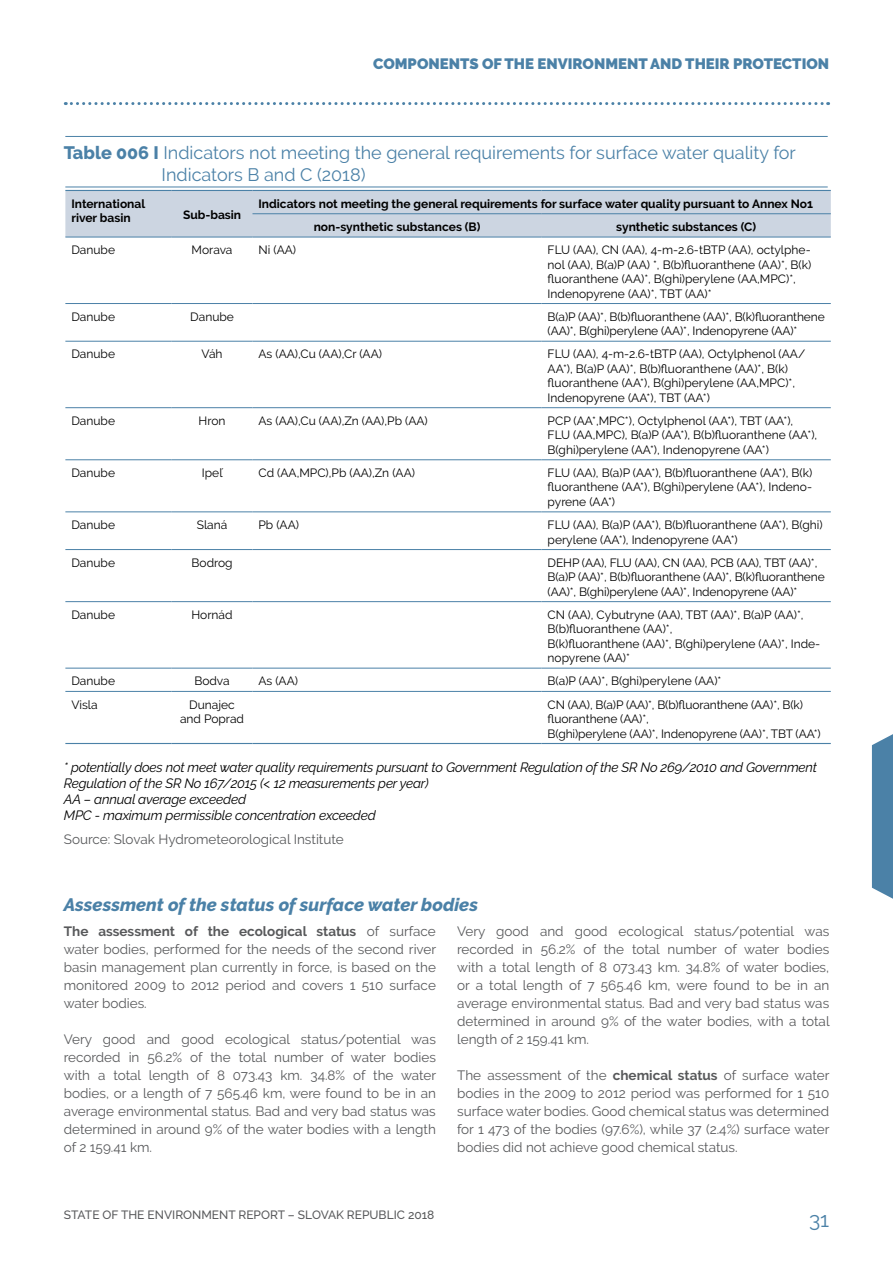
<style>
.page{position:relative;width:893px;height:1263px;background:#fff}
.page>*{position:absolute;margin:0;border:0;box-sizing:border-box;transform-origin:0 0}
.t1{font:21px "Raleway";color:#4b81a7}
.t2{font:18px/21.6px "Raleway";color:#4b81a7}
.t3{font:italic 800 18px "Raleway";color:#4b81a7}
.t4{font:900 15px "Raleway";color:#4b81a7}
.t5{font:13.5px/18px "Raleway";color:#58595b;text-align:justify}
.t6{font:italic 13.5px/16.2px "Raleway";letter-spacing:-.015em;color:#000}
.t7{font:12px/14.4px "Raleway";color:#000}
.t8{font:700 12px/14.4px "Raleway";color:#000}
.t9{font:500 12px "Raleway";color:#58595b}
.s1{font-weight:800}
.s2{font-weight:700}
</style>
<div class="page">
<svg style="left:65px;top:102px;width:764px;height:3px"></svg>
<svg style="left:872px;top:734px;width:21px;height:165px;background:#5789ad"></svg>
<hr style="left:65px;top:136px;width:763px;height:1px;background:#4b81a7">
<hr style="left:65px;top:187px;width:763px;height:1px;background:#4b81a7">
<div style="left:65px;top:191px;width:766px;height:46px;background:#ccd5e1"></div>
<hr style="left:65px;top:190px;width:107px;height:1px;background:#4b81a7">
<hr style="left:172px;top:190px;width:80px;height:1px;background:#4b81a7">
<hr style="left:252px;top:190px;width:290px;height:1px;background:#4b81a7">
<hr style="left:542px;top:190px;width:289px;height:1px;background:#4b81a7">
<hr style="left:65px;top:743px;width:107px;height:1px;background:#4b81a7">
<hr style="left:172px;top:743px;width:80px;height:1px;background:#4b81a7">
<hr style="left:252px;top:743px;width:290px;height:1px;background:#4b81a7">
<hr style="left:542px;top:743px;width:289px;height:1px;background:#4b81a7">
<hr style="left:252px;top:213px;width:290px;height:1px;background:#4b81a7">
<hr style="left:542px;top:213px;width:289px;height:1px;background:#4b81a7">
<hr style="left:65px;top:237px;width:107px;height:1px;background:#4b81a7">
<hr style="left:172px;top:237px;width:80px;height:1px;background:#4b81a7">
<hr style="left:252px;top:237px;width:290px;height:1px;background:#4b81a7">
<hr style="left:542px;top:237px;width:289px;height:1px;background:#4b81a7">
<hr style="left:65px;top:303px;width:107px;height:1px;background:#4b81a7">
<hr style="left:172px;top:303px;width:80px;height:1px;background:#4b81a7">
<hr style="left:252px;top:303px;width:290px;height:1px;background:#4b81a7">
<hr style="left:542px;top:303px;width:289px;height:1px;background:#4b81a7">
<hr style="left:65px;top:341px;width:107px;height:1px;background:#4b81a7">
<hr style="left:172px;top:341px;width:80px;height:1px;background:#4b81a7">
<hr style="left:252px;top:341px;width:290px;height:1px;background:#4b81a7">
<hr style="left:542px;top:341px;width:289px;height:1px;background:#4b81a7">
<hr style="left:65px;top:407px;width:107px;height:1px;background:#4b81a7">
<hr style="left:172px;top:407px;width:80px;height:1px;background:#4b81a7">
<hr style="left:252px;top:407px;width:290px;height:1px;background:#4b81a7">
<hr style="left:542px;top:407px;width:289px;height:1px;background:#4b81a7">
<hr style="left:65px;top:459px;width:107px;height:1px;background:#4b81a7">
<hr style="left:172px;top:459px;width:80px;height:1px;background:#4b81a7">
<hr style="left:252px;top:459px;width:290px;height:1px;background:#4b81a7">
<hr style="left:542px;top:459px;width:289px;height:1px;background:#4b81a7">
<hr style="left:65px;top:512px;width:107px;height:1px;background:#4b81a7">
<hr style="left:172px;top:512px;width:80px;height:1px;background:#4b81a7">
<hr style="left:252px;top:512px;width:290px;height:1px;background:#4b81a7">
<hr style="left:542px;top:512px;width:289px;height:1px;background:#4b81a7">
<hr style="left:65px;top:549px;width:107px;height:1px;background:#4b81a7">
<hr style="left:172px;top:549px;width:80px;height:1px;background:#4b81a7">
<hr style="left:252px;top:549px;width:290px;height:1px;background:#4b81a7">
<hr style="left:542px;top:549px;width:289px;height:1px;background:#4b81a7">
<hr style="left:65px;top:601px;width:107px;height:1px;background:#4b81a7">
<hr style="left:172px;top:601px;width:80px;height:1px;background:#4b81a7">
<hr style="left:252px;top:601px;width:290px;height:1px;background:#4b81a7">
<hr style="left:542px;top:601px;width:289px;height:1px;background:#4b81a7">
<hr style="left:65px;top:668px;width:107px;height:1px;background:#4b81a7">
<hr style="left:172px;top:668px;width:80px;height:1px;background:#4b81a7">
<hr style="left:252px;top:668px;width:290px;height:1px;background:#4b81a7">
<hr style="left:542px;top:668px;width:289px;height:1px;background:#4b81a7">
<hr style="left:65px;top:691px;width:107px;height:1px;background:#4b81a7">
<hr style="left:172px;top:691px;width:80px;height:1px;background:#4b81a7">
<hr style="left:252px;top:691px;width:290px;height:1px;background:#4b81a7">
<hr style="left:542px;top:691px;width:289px;height:1px;background:#4b81a7">
<p class="t4" style="left:373px;top:55px;width:457px">COMPONENTS OF THE ENVIRONMENT AND THEIR PROTECTION</p>
<h2 class="t2" style="left:162px;top:142px;width:636px;text-indent:-98px"><span class="s1">Table 006 I</span> Indicators not meeting the general requirements for surface water quality for<br>Indicators B and C (2018)</h2>
<p class="t8" style="left:71px;top:196px;width:75px">International river basin</p>
<p class="t8" style="left:183px;top:208px;width:60px">Sub-basin</p>
<p class="t8" style="left:314px;top:192px;width:501px;line-height:23.2px;text-indent:-55px">Indicators not meeting the general requirements for surface water quality pursuant to Annex No1 non-synthetic substances (B)</p>
<p class="t8" style="left:616px;top:220px;width:141px">synthetic substances (C)</p>
<p class="t7" style="left:71px;top:243px;width:45px">Danube</p>
<p class="t7" style="left:192px;top:243px;width:42px">Morava</p>
<p class="t7" style="left:258px;top:243px;width:39px">Ni (AA)</p>
<p class="t7" style="left:548px;top:243px;width:265px">FLU (AA), CN (AA), 4-m-2.6-tBTP (AA), octylphe&shy;nol (AA), B(a)P (AA) *, B(b)fluoranthene (AA)*, B(k) fluoranthene (AA)*, B(ghi)perylene (AA,MPC)*, Indenopyrene (AA)*, TBT (AA)*</p>
<p class="t7" style="left:71px;top:309px;width:45px">Danube</p>
<p class="t7" style="left:190px;top:309px;width:45px">Danube</p>
<p class="t7" style="left:548px;top:309px;width:279px">B(a)P (AA)*, B(b)fluoranthene (AA)*, B(k)fluoranthene (AA)*, B(ghi)perylene (AA)*, Indenopyrene (AA)*</p>
<p class="t7" style="left:71px;top:347px;width:45px">Danube</p>
<p class="t7" style="left:202px;top:347px;width:23px">Váh</p>
<p class="t7" style="left:258px;top:347px;width:125px">As (AA),Cu (AA),Cr (AA)</p>
<p class="t7" style="left:548px;top:347px;width:259px">FLU (AA), 4-m-2.6-tBTP (AA), Octylphenol (AA/ AA*), B(a)P (AA)*, B(b)fluoranthene (AA)*, B(k) fluoranthene (AA*), B(ghi)perylene (AA,MPC)*, Indenopyrene (AA*), TBT (AA*)</p>
<p class="t7" style="left:71px;top:413px;width:45px">Danube</p>
<p class="t7" style="left:199px;top:413px;width:28px">Hron</p>
<p class="t7" style="left:258px;top:413px;width:171px">As (AA),Cu (AA),Zn (AA),Pb (AA)</p>
<p class="t7" style="left:548px;top:413px;width:271px">PCP (AA*,MPC*), Octylphenol (AA*), TBT (AA*),<br>FLU (AA,MPC), B(a)P (AA*), B(b)fluoranthene (AA*),<br>B(ghi)perylene (AA*), Indenopyrene (AA*)</p>
<p class="t7" style="left:71px;top:466px;width:45px">Danube</p>
<p class="t7" style="left:202px;top:466px;width:22px">Ipeľ</p>
<p class="t7" style="left:258px;top:466px;width:158px">Cd (AA,MPC),Pb (AA),Zn (AA)</p>
<p class="t7" style="left:548px;top:466px;width:266px;text-align:justify">FLU (AA), B(a)P (AA*), B(b)fluoranthene (AA*), B(k) fluoranthene (AA*), B(ghi)perylene (AA*), Indeno&shy;pyrene (AA*)</p>
<p class="t7" style="left:71px;top:518px;width:45px">Danube</p>
<p class="t7" style="left:197px;top:518px;width:32px">Slaná</p>
<p class="t7" style="left:258px;top:518px;width:42px">Pb (AA)</p>
<p class="t7" style="left:548px;top:518px;width:277px">FLU (AA), B(a)P (AA*), B(b)fluoranthene (AA*), B(ghi) perylene (AA*), Indenopyrene (AA*)</p>
<p class="t7" style="left:71px;top:555px;width:45px">Danube</p>
<p class="t7" style="left:192px;top:555px;width:43px">Bodrog</p>
<p class="t7" style="left:548px;top:555px;width:279px">DEHP (AA), FLU (AA), CN (AA), PCB (AA), TBT (AA)*,<br>B(a)P (AA)*, B(b)fluoranthene (AA)*, B(k)fluoranthene (AA)*, B(ghi)perylene (AA)*, Indenopyrene (AA)*</p>
<p class="t7" style="left:71px;top:607px;width:45px">Danube</p>
<p class="t7" style="left:192px;top:607px;width:43px">Hornád</p>
<p class="t7" style="left:548px;top:607px;width:274px">CN (AA), Cybutryne (AA), TBT (AA)*, B(a)P (AA)*, B(b)fluoranthene (AA)*,<br>B(k)fluoranthene (AA)*, B(ghi)perylene (AA)*, Inde&shy;nopyrene (AA)*</p>
<p class="t7" style="left:71px;top:674px;width:45px">Danube</p>
<p class="t7" style="left:194px;top:674px;width:37px">Bodva</p>
<p class="t7" style="left:258px;top:674px;width:41px">As (AA)</p>
<p class="t7" style="left:548px;top:674px;width:175px">B(a)P (AA)*, B(ghi)perylene (AA)*</p>
<p class="t7" style="left:71px;top:697px;width:28px">Visla</p>
<p class="t7" style="left:180px;top:697px;width:66px;text-align:center">Dunajec and Poprad</p>
<p class="t7" style="left:548px;top:697px;width:275px">CN (AA), B(a)P (AA)*, B(b)fluoranthene (AA)*, B(k) fluoranthene (AA)*,<br>B(ghi)perylene (AA)*, Indenopyrene (AA)*, TBT (AA*)</p>
<p class="t6" style="left:64px;top:759px;width:755px">* potentially does not meet water quality requirements pursuant to Government Regulation of the SR No 269/2010 and Government Regulation of the SR No 167/2015 (&lt; 12 measurements per year)<br>AA – annual average exceeded<br>MPC - maximum permissible concentration exceeded</p>
<p class="t5" style="left:64px;top:830px;width:281px">Source: Slovak Hydrometeorological Institute</p>
<h2 class="t3" style="left:64px;top:894px;width:416px">Assessment of the status of surface water bodies</h2>
<p class="t5" style="left:64px;top:922px;width:374px"><span class="s2">The assessment of the ecological status</span> of surface water bodies, performed for the needs of the second river basin management plan currently in force, is based on the monitored 2009 to 2012 period and covers 1 510 surface water bodies.</p>
<p class="t5" style="left:64px;top:1030px;width:374px">Very good and good ecological status/potential was recorded in 56.2% of the total number of water bodies with a total length of 8 073.43 km. 34.8% of the water bodies, or a length of 7 565.46 km, were found to be in an average environmental status. Bad and very bad status was determined in around 9% of the water bodies with a length of 2 159.41 km.</p>
<p class="t5" style="left:457px;top:922px;width:374px">Very good and good ecological status/potential was recorded in 56.2% of the total number of water bodies with a total length of 8 073.43 km. 34.8% of water bodies, or a total length of 7 565.46 km, were found to be in an average environmental status. Bad and very bad status was determined in around 9% of the water bodies, with a total length of 2 159.41 km.</p>
<p class="t5" style="left:457px;top:1066px;width:374px">The assessment of the <span class="s2">chemical status</span> of surface water bodies in the 2009 to 2012 period was performed for 1 510 surface water bodies. Good chemical status was determined for 1 473 of the bodies (97.6%), while 37 (2.4%) surface water bodies did not achieve good chemical status.</p>
<p class="t9" style="left:64px;top:1208px;width:372px">STATE OF THE ENVIRONMENT REPORT – SLOVAK REPUBLIC 2018</p>
<h1 class="t1" style="left:809px;top:1208px;width:22px">31</h1>
</div>
